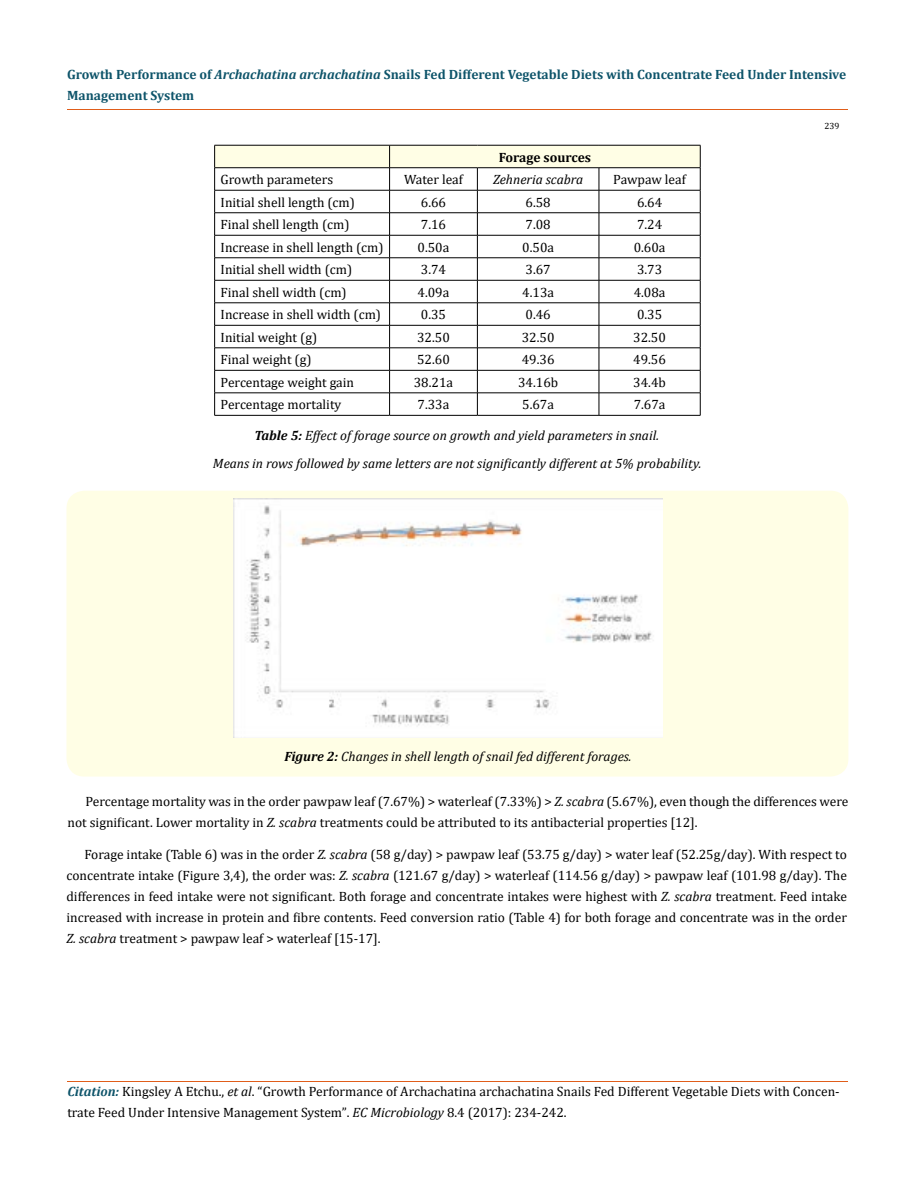
<style>
.page{position:relative;width:917px;height:1190px;background:#fff}
.page>*{position:absolute;margin:0;border:0;box-sizing:border-box;transform-origin:0 0}
.t1{font:13.5px/21px "Cambria";color:#000}
.t2{font:italic 13.5px "Cambria";color:#000}
.t3{font:700 13.5px/21px "Cambria";color:#0e546a}
.t4{font:700 13.5px "Cambria";color:#000}
.t5{font:9px "Cambria";color:#000}
.s1{font-style:italic}
.s2{font-weight:700}
.s3{font-weight:700;font-style:italic;color:#0e546a}
.s4{font-size:13.35px}
</style>
<div class="page">
<hr style="left:68px;top:1081px;width:780px;height:1px;background:#e05d1a">
<svg style="left:214px;top:145px;width:487px;height:270px"></svg>
<hr style="left:214px;top:415px;width:175px;height:1px;background:#000">
<hr style="left:389px;top:415px;width:88px;height:1px;background:#000">
<hr style="left:477px;top:415px;width:122px;height:1px;background:#000">
<hr style="left:599px;top:415px;width:101px;height:1px;background:#000">
<div style="left:66px;top:490px;width:782px;height:286px;background:#fffee5;border-radius:18px"></div>
<img style="left:233px;top:498px;width:429px;height:239px">
<p class="t3" style="left:67px;top:63px;width:780px">Growth Performance of <span class="s1">Archachatina archachatina</span> Snails Fed Different Vegetable Diets with Concentrate Feed Under Intensive<br>Management System</p>
<p class="t4" style="left:498px;top:148px;width:94px">Forage sources</p>
<p class="t1" style="left:221px;top:169px;width:114px">Growth parameters</p>
<p class="t1" style="left:404px;top:169px;width:60px">Water leaf</p>
<p class="t2" style="left:493px;top:170px;width:92px">Zehneria scabra</p>
<p class="t1" style="left:613px;top:169px;width:74px">Pawpaw leaf</p>
<p class="t1" style="left:221px;top:192px;width:136px">Initial shell length (cm)</p>
<p class="t1" style="left:421px;top:192px;width:27px">6.66</p>
<p class="t1" style="left:525px;top:192px;width:27px">6.58</p>
<p class="t1" style="left:637px;top:192px;width:27px">6.64</p>
<p class="t1" style="left:221px;top:214px;width:130px">Final shell length (cm)</p>
<p class="t1" style="left:421px;top:214px;width:27px">7.16</p>
<p class="t1" style="left:525px;top:214px;width:27px">7.08</p>
<p class="t1" style="left:637px;top:214px;width:27px">7.24</p>
<p class="t1" style="left:221px;top:237px;width:164px">Increase in shell length (cm)</p>
<p class="t1" style="left:417px;top:237px;width:33px">0.50a</p>
<p class="t1" style="left:522px;top:237px;width:33px">0.50a</p>
<p class="t1" style="left:633px;top:237px;width:33px">0.60a</p>
<p class="t1" style="left:221px;top:259px;width:133px">Initial shell width (cm)</p>
<p class="t1" style="left:421px;top:259px;width:27px">3.74</p>
<p class="t1" style="left:525px;top:259px;width:27px">3.67</p>
<p class="t1" style="left:637px;top:259px;width:27px">3.73</p>
<p class="t1" style="left:221px;top:282px;width:128px">Final shell width (cm)</p>
<p class="t1" style="left:417px;top:282px;width:33px">4.09a</p>
<p class="t1" style="left:522px;top:282px;width:33px">4.13a</p>
<p class="t1" style="left:633px;top:282px;width:33px">4.08a</p>
<p class="t1" style="left:221px;top:304px;width:162px">Increase in shell width (cm)</p>
<p class="t1" style="left:421px;top:304px;width:27px">0.35</p>
<p class="t1" style="left:525px;top:304px;width:27px">0.46</p>
<p class="t1" style="left:637px;top:304px;width:27px">0.35</p>
<p class="t1" style="left:221px;top:327px;width:98px">Initial weight (g)</p>
<p class="t1" style="left:417px;top:327px;width:34px">32.50</p>
<p class="t1" style="left:522px;top:327px;width:34px">32.50</p>
<p class="t1" style="left:633px;top:327px;width:34px">32.50</p>
<p class="t1" style="left:221px;top:349px;width:93px">Final weight (g)</p>
<p class="t1" style="left:417px;top:349px;width:34px">52.60</p>
<p class="t1" style="left:522px;top:349px;width:34px">49.36</p>
<p class="t1" style="left:633px;top:349px;width:34px">49.56</p>
<p class="t1" style="left:221px;top:372px;width:135px">Percentage weight gain</p>
<p class="t1" style="left:414px;top:372px;width:41px">38.21a</p>
<p class="t1" style="left:518px;top:372px;width:42px">34.16b</p>
<p class="t1" style="left:633px;top:372px;width:34px">34.4b</p>
<p class="t1" style="left:221px;top:394px;width:122px">Percentage mortality</p>
<p class="t1" style="left:417px;top:394px;width:33px">7.33a</p>
<p class="t1" style="left:522px;top:394px;width:33px">5.67a</p>
<p class="t1" style="left:633px;top:394px;width:33px">7.67a</p>
<p class="t2" style="left:254px;top:426px;width:406px"><span class="s2">Table 5:</span> Effect of forage source on growth and yield parameters in snail.</p>
<p class="t2" style="left:213px;top:453px;width:490px">Means in rows followed by same letters are not significantly different at 5% probability.</p>
<p class="t5" style="left:824px;top:120px;width:16px">239</p>
<p class="t2" style="left:284px;top:747px;width:349px"><span class="s2">Figure 2:</span> Changes in shell length of snail fed different forages.</p>
<p class="t1" style="left:68px;top:790px;width:782px;text-indent:18px">Percentage mortality was in the order pawpaw leaf (7.67%) &gt; waterleaf (7.33%) &gt; <span class="s1">Z. scabra</span> (5.67%), even though the differences were not significant. Lower mortality in <span class="s1">Z. scabra</span> treatments could be attributed to its antibacterial properties [12].</p>
<p class="t1" style="left:66px;top:843px;width:782px;text-align:justify;text-indent:18px">Forage intake (Table 6) was in the order <span class="s1">Z. scabra</span> (58 g/day) &gt; pawpaw leaf (53.75 g/day) &gt; water leaf (52.25g/day). With respect to concentrate intake (Figure 3,4), the order was: <span class="s1">Z. scabra</span> (121.67 g/day) &gt; waterleaf (114.56 g/day) &gt; pawpaw leaf (101.98 g/day). The differences in feed intake were not significant. Both forage and concentrate intakes were highest with <span class="s1">Z. scabra</span> treatment. Feed intake increased with increase in protein and fibre contents. Feed conversion ratio (Table 4) for both forage and concentrate was in the order <span class="s1">Z. scabra</span> treatment &gt; pawpaw leaf &gt; waterleaf [15-17].</p>
<p class="t1" style="left:67px;top:1081px;width:773px"><span class="s3">Citation:</span> Kingsley A Etchu., <span class="s1">et al</span>. “Growth Performance of Archachatina archachatina Snails Fed Different Vegetable Diets with Concen&shy;trate Feed Under Intensive Management System”<span class="s4">.</span> <span class="s1">EC Microbiology</span> <span class="s4">8</span>.4 (2017): 234-242.</p>
</div>
